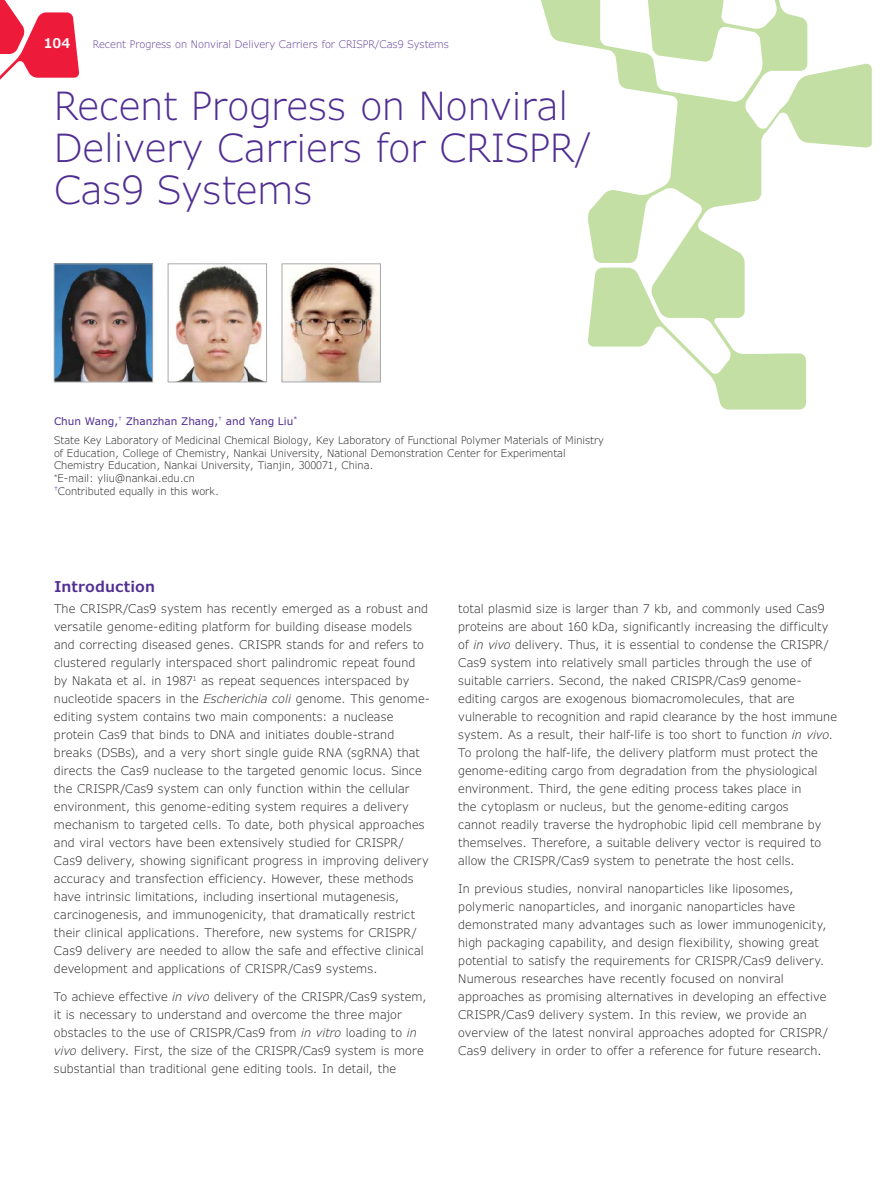
<style>
.page{position:relative;width:891px;height:1188px;background:#fff}
.page>*{position:absolute;margin:0;border:0;box-sizing:border-box;transform-origin:0 0}
.t1{font:300 39px/42px "Verdana Pro";color:#502e92}
.t2{font:600 15px "Verdana Pro";letter-spacing:.005em;color:#502e92}
.t3{font:600 13.5px "Verdana Pro";color:#fff}
.t4{font:300 12px/18px "Verdana Pro";letter-spacing:.01em;color:#231f20}
.t5{font:300 10.5px/12.6px "Verdana Pro";color:#231f20}
.t6{font:300 10.5px "Verdana Pro";color:#5f3e99}
.s1{font-weight:400;color:#502e92}
.s2{font-style:italic}
</style>
<div class="page">
<svg style="left:0;top:0;width:79px;height:80px"></svg>
<img style="left:175px;top:266px;width:87px;height:114px">
<div style="left:168px;top:264px;width:99px;height:118px;border:1px solid #a8a9ad"></div>
<img style="left:284px;top:266px;width:95px;height:114px">
<div style="left:282px;top:264px;width:99px;height:118px;border:1px solid #a8a9ad"></div>
<img style="left:56px;top:266px;width:95px;height:114px">
<div style="left:54px;top:264px;width:99px;height:118px;border:1px solid #a8a9ad"></div>
<svg style="left:541px;top:0;width:331px;height:410px"></svg>
<p class="t3" style="left:44px;top:35px;width:28px">104</p>
<p class="t6" style="left:93px;top:38px;width:358px">Recent Progress on Nonviral Delivery Carriers for CRISPR/Cas9 Systems</p>
<h1 class="t1" style="left:54px;top:85px;width:538px">Recent Progress on Nonviral<br>Delivery Carriers for CRISPR/<br>Cas9 Systems</h1>
<p class="t5" style="left:54px;top:412px;width:552px;line-height:19.4px"><span class="s1">Chun Wang,</span><sup>†</sup> <span class="s1">Zhanzhan Zhang,</span><sup>†</sup> <span class="s1">and Yang Liu</span><sup>*<br></sup>State Key Laboratory of Medicinal Chemical Biology, Key Laboratory of Functional Polymer Materials of Ministry</p>
<p class="t5" style="left:54px;top:447px;width:513px">of Education, College of Chemistry, Nankai University, National Demonstration Center for Experimental Chemistry Education, Nankai University, Tianjin, 300071, China.<br><sup>*</sup>E-mail: yliu@nankai.edu.cn<br><sup>†</sup>Contributed equally in this work.</p>
<p class="t2" style="left:54px;top:577px;width:103px">Introduction</p>
<p class="t4" style="left:54px;top:600px;width:378px">The CRISPR/Cas9 system has recently emerged as a robust and versatile genome-editing platform for building disease models and correcting diseased genes. CRISPR stands for and refers to clustered regularly interspaced short palindromic repeat found by Nakata et al. in 1987<sup>1</sup> as repeat sequences interspaced by nucleotide spacers in the <span class="s2">Escherichia coli</span> genome. This genome&shy;editing system contains two main components: a nuclease protein Cas9 that binds to DNA and initiates double-strand breaks (DSBs), and a very short single guide RNA (sgRNA) that directs the Cas9 nuclease to the targeted genomic locus. Since the CRISPR/Cas9 system can only function within the cellular environment, this genome-editing system requires a delivery mechanism to targeted cells. To date, both physical approaches and viral vectors have been extensively studied for CRISPR/ Cas9 delivery, showing significant progress in improving delivery accuracy and transfection efficiency. However, these methods have intrinsic limitations, including insertional mutagenesis, carcinogenesis, and immunogenicity, that dramatically restrict their clinical applications. Therefore, new systems for CRISPR/ Cas9 delivery are needed to allow the safe and effective clinical development and applications of CRISPR/Cas9 systems.</p>
<p class="t4" style="left:54px;top:988px;width:374px">To achieve effective <span class="s2">in vivo</span> delivery of the CRISPR/Cas9 system, it is necessary to understand and overcome the three major obstacles to the use of CRISPR/Cas9 from <span class="s2">in vitro</span> loading to <span class="s2">in vivo</span> delivery. First, the size of the CRISPR/Cas9 system is more substantial than traditional gene editing tools. In detail, the</p>
<p class="t4" style="left:458px;top:600px;width:380px">total plasmid size is larger than 7 kb, and commonly used Cas9 proteins are about 160 kDa, significantly increasing the difficulty of <span class="s2">in vivo</span> delivery. Thus, it is essential to condense the CRISPR/ Cas9 system into relatively small particles through the use of suitable carriers. Second, the naked CRISPR/Cas9 genome&shy;editing cargos are exogenous biomacromolecules, that are vulnerable to recognition and rapid clearance by the host immune system. As a result, their half-life is too short to function <span class="s2">in vivo</span>.<br>To prolong the half-life, the delivery platform must protect the genome-editing cargo from degradation from the physiological environment. Third, the gene editing process takes place in<br>the cytoplasm or nucleus, but the genome-editing cargos<br>cannot readily traverse the hydrophobic lipid cell membrane by themselves. Therefore, a suitable delivery vector is required to allow the CRISPR/Cas9 system to penetrate the host cells.</p>
<p class="t4" style="left:458px;top:880px;width:371px">In previous studies, nonviral nanoparticles like liposomes, polymeric nanoparticles, and inorganic nanoparticles have demonstrated many advantages such as lower immunogenicity, high packaging capability, and design flexibility, showing great potential to satisfy the requirements for CRISPR/Cas9 delivery.<br>Numerous researches have recently focused on nonviral approaches as promising alternatives in developing an effective CRISPR/Cas9 delivery system. In this review, we provide an overview of the latest nonviral approaches adopted for CRISPR/ Cas9 delivery in order to offer a reference for future research.</p>
</div>
